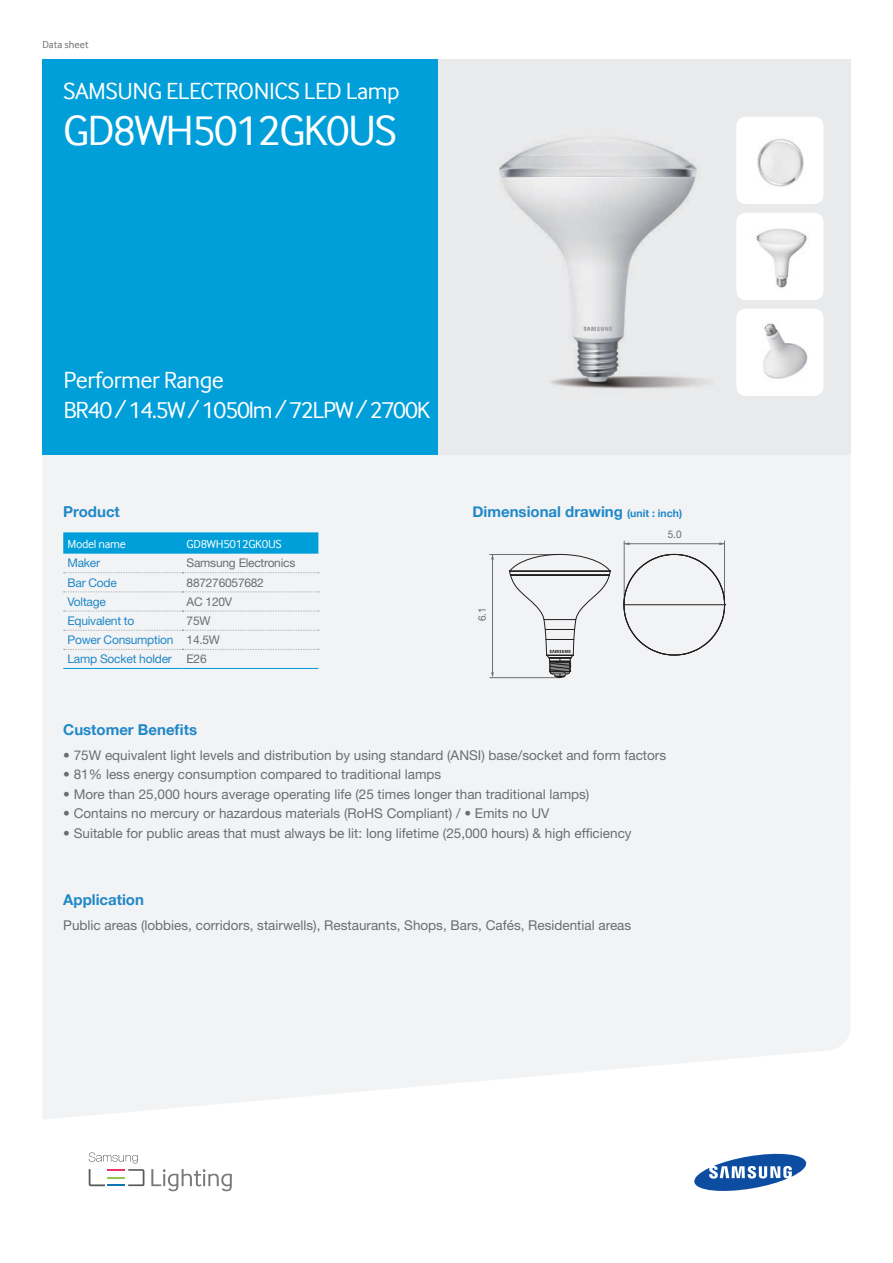
<style>
.page{position:relative;width:893px;height:1263px;background:#fff}
.page>*{position:absolute;margin:0;border:0;box-sizing:border-box;transform-origin:0 0}
.t1{font:43.5px "Samsung Inter Face";letter-spacing:-.04em;color:#fff}
.t2{font:24px "Samsung Inter Face";letter-spacing:-.02em;color:#fff}
.t3{font:24px "Samsung Inter Face";letter-spacing:-.05em;color:#fff}
.t4{font:700 15px "Helvetica Neue";color:#2088c9}
.t5{font:13.5px "Helvetica Neue LT Pro";color:#6c6d70}
.t6{font:12px "Helvetica Neue LT Pro";letter-spacing:-.02em;color:#2088c9}
.t7{font:12px "Helvetica Neue LT Pro";letter-spacing:-.02em;color:#6c6d70}
.t8{font:12px "Samsung Inter Face";letter-spacing:-.02em;color:#fff}
.t9{font:10.5px "Samsung Inter Face";color:#6c6d70}
.t10{font:10.5px "Helvetica Neue LT Pro";color:#6c6d70;scale:.95 1}
.s1{font-size:10.5px}
</style>
<div class="page">
<div style="left:43px;top:60px;width:808px;height:1059px;background:#f2f3f4"></div>
<div style="left:431px;top:60px;width:419px;height:395px;background:#e9eaeb"></div>
<div style="left:43px;top:60px;width:395px;height:395px;background:#009fda"></div>
<svg style="left:89px;top:1169px;width:56px;height:17px"></svg>
<svg style="left:89px;top:1152px;width:49px;height:11px"></svg>
<svg style="left:151px;top:1169px;width:81px;height:22px"></svg>
<svg style="left:694px;top:1153px;width:113px;height:38px"></svg>
<div style="left:736px;top:117px;width:88px;height:87px;background:#fff;border-radius:10px"></div>
<div style="left:736px;top:309px;width:88px;height:87px;background:#fff;border-radius:10px"></div>
<img style="left:763px;top:323px;width:45px;height:56px">
<img style="left:757px;top:139px;width:47px;height:48px">
<svg style="left:63px;top:532px;width:255px;height:22px;background:#08a1da"></svg>
<hr style="left:63px;top:668px;width:119px;height:1px;background:#009fda">
<hr style="left:182px;top:668px;width:136px;height:1px;background:#009fda">
<svg style="left:64px;top:572px;width:255px;height:1px"></svg>
<svg style="left:64px;top:591px;width:255px;height:1px"></svg>
<svg style="left:64px;top:611px;width:255px;height:1px"></svg>
<svg style="left:64px;top:630px;width:255px;height:1px"></svg>
<svg style="left:64px;top:649px;width:255px;height:1px"></svg>
<div style="left:736px;top:212px;width:88px;height:88px;background:#fff;border-radius:10px"></div>
<img style="left:756px;top:228px;width:51px;height:60px">
<svg style="left:491px;top:672px;width:3px;height:5px"></svg>
<hr style="left:490px;top:677px;width:70px;height:1px;background:#6d6f70">
<hr style="left:490px;top:554px;width:69px;height:1px;background:#6d6f70">
<hr style="left:492px;top:554px;width:1px;height:121px;background:#6d6f70">
<hr style="left:624px;top:541px;width:1px;height:63px;background:#6d6f70">
<hr style="left:724px;top:541px;width:1px;height:63px;background:#6d6f70">
<hr style="left:624px;top:543px;width:100px;height:1px;background:#6d6f70">
<svg style="left:624px;top:554px;width:102px;height:101px"></svg>
<hr style="left:624px;top:604px;width:101px;height:1px;background:#231f20">
<svg style="left:509px;top:554px;width:102px;height:124px"></svg>
<img style="left:499px;top:137px;width:208px;height:252px">
<p class="t9" style="left:43px;top:39px;width:48px">Data sheet</p>
<p class="t2" style="left:63px;top:77px;width:338px">SAMSUNG ELECTRONICS LED Lamp</p>
<p class="t1" style="left:63px;top:106px;width:335px">GD8WH5012GK0US</p>
<p class="t2" style="left:64px;top:366px;width:162px">Performer Range</p>
<p class="t3" style="left:64px;top:396px;width:368px">BR40 / 14.5W / 1050lm / 72LPW / 2700K</p>
<p class="t4" style="left:63px;top:500px;width:58px">Product</p>
<p class="t8" style="left:67px;top:537px;width:60px">Model name</p>
<p class="t8" style="left:187px;top:537px;width:97px">GD8WH5012GK0US</p>
<p class="t6" style="left:67px;top:556px;width:34px">Maker</p>
<p class="t7" style="left:187px;top:556px;width:110px">Samsung Electronics</p>
<p class="t6" style="left:67px;top:575px;width:51px">Bar Code</p>
<p class="t7" style="left:187px;top:575px;width:79px">887276057682</p>
<p class="t6" style="left:67px;top:594px;width:40px">Voltage</p>
<p class="t7" style="left:187px;top:594px;width:47px">AC 120V</p>
<p class="t6" style="left:67px;top:613px;width:68px">Equivalent to</p>
<p class="t7" style="left:187px;top:613px;width:25px">75W</p>
<p class="t6" style="left:67px;top:632px;width:107px">Power Consumption</p>
<p class="t7" style="left:187px;top:632px;width:35px">14.5W</p>
<p class="t6" style="left:67px;top:651px;width:106px">Lamp Socket holder</p>
<p class="t7" style="left:187px;top:651px;width:22px">E26</p>
<p class="t4" style="left:63px;top:718px;width:135px">Customer Benefits</p>
<p class="t4" style="left:472px;top:500px;width:211px">Dimensional drawing <span class="s1">(unit : inch)</span></p>
<p class="t10" style="left:476px;top:621px;width:16px;rotate:-90deg">6.1</p>
<p class="t10" style="left:668px;top:528px;width:16px">5.0</p>
<p class="t5" style="left:63px;top:747px;width:604px">• 75W equivalent light levels and distribution by using standard (ANSI) base/socket and form factors</p>
<p class="t5" style="left:63px;top:766px;width:379px">• 81% less energy consumption compared to traditional lamps</p>
<p class="t5" style="left:63px;top:786px;width:528px">• More than 25,000 hours average operating life (25 times longer than traditional lamps)</p>
<p class="t5" style="left:63px;top:805px;width:488px">• Contains no mercury or hazardous materials (RoHS Compliant) / • Emits no UV</p>
<p class="t5" style="left:63px;top:825px;width:570px">• Suitable for public areas that must always be lit: long lifetime (25,000 hours) &amp; high efficiency</p>
<p class="t4" style="left:63px;top:888px;width:82px">Application</p>
<p class="t5" style="left:63px;top:917px;width:570px">Public areas (lobbies, corridors, stairwells), Restaurants, Shops, Bars, Cafés, Residential areas</p>
</div>
